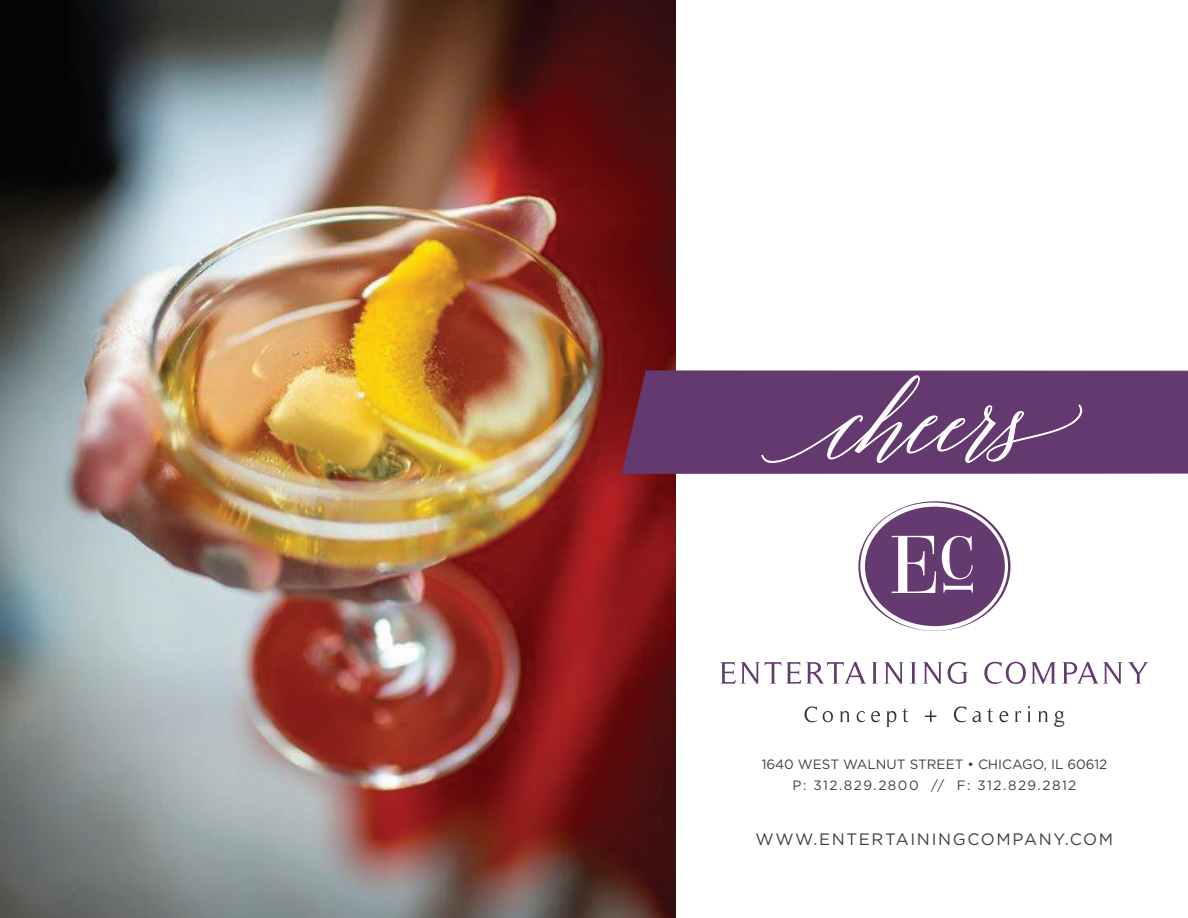
<style>
.page{position:relative;width:1188px;height:918px;background:#fff}
.page>*{position:absolute;margin:0;border:0;box-sizing:border-box;transform-origin:0 0}
.t1{font:115.5px "Adelicia Script";color:#fff}
.Menu_Item{font:16.5px "Gotham HTF";letter-spacing:.1em;color:#404041}
.Menu_Item-2{font:13.5px "Gotham HTF";color:#404041}
.Menu_Item-3{font:13.5px "Gotham HTF";letter-spacing:.11em;color:#404041}
</style>
<div class="page">
<svg style="left:858px;top:501px;width:153px;height:130px"></svg>
<img style="left:0;top:0;width:676px;height:918px">
<div style="left:622px;top:371px;width:566px;height:103px;background:#643970"></div>
<svg style="left:761px;top:375px;width:322px;height:99px;background:#6d4578"></svg>
<svg style="left:805px;top:706px;width:259px;height:21px"></svg>
<svg style="left:721px;top:662px;width:427px;height:22px"></svg>
<p class="t1" style="left:762px;top:343px;width:321px">cheers</p>
<p class="Menu_Item-2" style="left:762px;top:757px;width:347px">1640 WEST WALNUT STREET • CHICAGO, IL 60612</p>
<p class="Menu_Item-3" style="left:793px;top:778px;width:285px">P: 312.829.2800 // F: 312.829.2812</p>
<p class="Menu_Item" style="left:756px;top:830px;width:359px">WWW.ENTERTAININGCOMPANY.COM</p>
</div>
